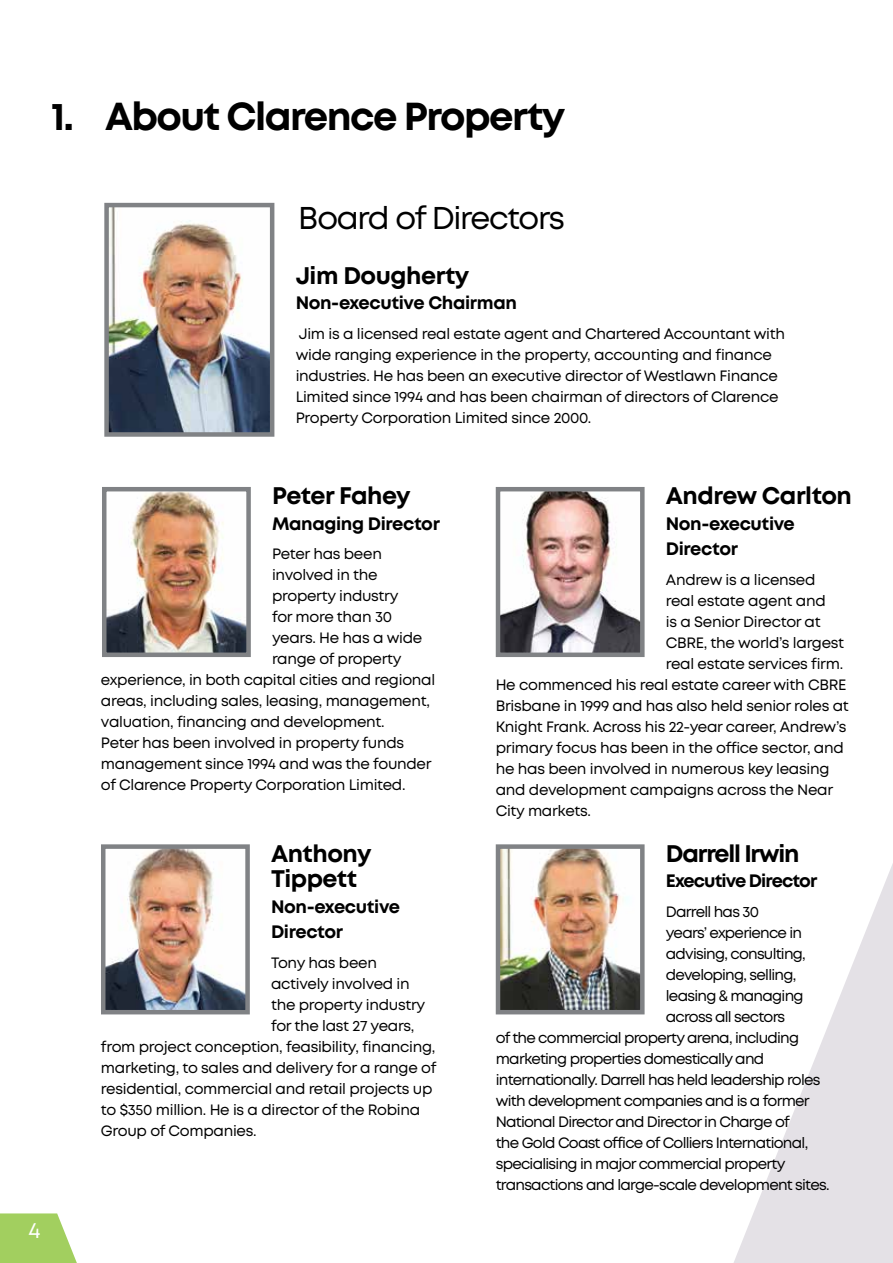
<style>
.page{position:relative;width:893px;height:1263px;background:#fff}
.page>*{position:absolute;margin:0;border:0;box-sizing:border-box;transform-origin:0 0}
.t1{font:700 39px "Mont";letter-spacing:-.04em;color:#000}
.t2{font:31.5px "Mont";letter-spacing:-.04em;color:#000}
.t3{font:700 24px/25.5px "Mont";letter-spacing:-.02em;color:#000}
.t4{font:700 24px "Mont";letter-spacing:-.05em;color:#000}
.t5{font:22.2px "Mont";color:#fff}
.t6{font:700 18px/25.5px "Mont";letter-spacing:-.02em;color:#000}
.t7{font:700 18px "Mont";letter-spacing:-.05em;color:#000}
.t8{font:15px/21px "Mont";letter-spacing:-.02em;color:#000}
.t9{font:15px "Mont";letter-spacing:-.05em;color:#000}
</style>
<div class="page">
<svg style="left:734px;top:863px;width:159px;height:400px"></svg>
<svg style="left:0;top:1213px;width:77px;height:50px;background:#aed575"></svg>
<img style="left:107px;top:492px;width:139px;height:160px">
<div style="left:102px;top:487px;width:149px;height:170px;border:4px solid #808285"></div>
<img style="left:109px;top:208px;width:160px;height:224px">
<div style="left:104px;top:203px;width:170px;height:234px;border:4px solid #808285"></div>
<img style="left:106px;top:849px;width:139px;height:160px">
<div style="left:101px;top:844px;width:149px;height:170px;border:4px solid #808285"></div>
<img style="left:501px;top:492px;width:139px;height:160px">
<div style="left:496px;top:487px;width:149px;height:170px;border:4px solid #808285"></div>
<img style="left:501px;top:849px;width:139px;height:160px">
<div style="left:496px;top:844px;width:149px;height:170px;border:4px solid #808285"></div>
<h1 class="t1" style="left:51px;top:91px;width:516px">1. About Clarence Property</h1>
<h3 class="t5" style="left:28px;top:1216px;width:13px">4</h3>
<h2 class="t2" style="left:298px;top:198px;width:268px">Board of Directors</h2>
<h3 class="t3" style="left:296px;top:262px;width:175px">Jim Dougherty</h3>
<p class="t6" style="left:296px;top:290px;width:223px">Non-executive Chairman</p>
<p class="t8" style="left:296px;top:323px;width:491px">Jim is a licensed real estate agent and Chartered Accountant with wide ranging experience in the property, accounting and finance industries. He has been an executive director of Westlawn Finance Limited since 1994 and has been chairman of directors of Clarence Property Corporation Limited since 2000.</p>
<h3 class="t3" style="left:272px;top:483px;width:140px">Peter Fahey</h3>
<p class="t6" style="left:272px;top:511px;width:169px">Managing Director</p>
<p class="t8" style="left:272px;top:544px;width:111px">Peter has been</p>
<p class="t8" style="left:272px;top:565px;width:107px">involved in the</p>
<p class="t8" style="left:272px;top:586px;width:128px">property industry</p>
<p class="t8" style="left:272px;top:607px;width:122px">for more than 30</p>
<p class="t8" style="left:272px;top:628px;width:152px">years. He has a wide</p>
<p class="t8" style="left:272px;top:649px;width:131px">range of property</p>
<p class="t8" style="left:101px;top:670px;width:336px">experience, in both capital cities and regional</p>
<p class="t8" style="left:101px;top:691px;width:330px">areas, including sales, leasing, management,</p>
<p class="t8" style="left:101px;top:712px;width:285px">valuation, financing and development.</p>
<p class="t8" style="left:101px;top:733px;width:305px">Peter has been involved in property funds</p>
<p class="t8" style="left:101px;top:754px;width:332px">management since 1994 and was the founder</p>
<p class="t8" style="left:101px;top:775px;width:306px">of Clarence Property Corporation Limited.</p>
<h3 class="t3" style="left:271px;top:841px;width:102px">Anthony<br>Tippett</h3>
<p class="t6" style="left:271px;top:894px;width:131px">Non-executive<br>Director</p>
<p class="t8" style="left:271px;top:952px;width:107px">Tony has been</p>
<p class="t8" style="left:271px;top:973px;width:140px">actively involved in</p>
<p class="t8" style="left:271px;top:994px;width:156px">the property industry</p>
<p class="t8" style="left:271px;top:1015px;width:145px">for the last 27 years,</p>
<p class="t8" style="left:101px;top:1036px;width:336px">from project conception, feasibility, financing,</p>
<p class="t8" style="left:101px;top:1057px;width:337px">marketing, to sales and delivery for a range of</p>
<p class="t8" style="left:101px;top:1078px;width:333px">residential, commercial and retail projects up</p>
<p class="t8" style="left:101px;top:1099px;width:321px">to $350 million. He is a director of the Robina</p>
<p class="t8" style="left:101px;top:1120px;width:157px">Group of Companies.</p>
<h3 class="t3" style="left:666px;top:483px;width:188px">Andrew Carlton</h3>
<p class="t6" style="left:666px;top:511px;width:131px">Non-executive<br>Director</p>
<p class="t8" style="left:666px;top:569px;width:151px">Andrew is a licensed</p>
<p class="t8" style="left:666px;top:590px;width:161px">real estate agent and</p>
<p class="t8" style="left:666px;top:611px;width:156px">is a Senior Director at</p>
<p class="t8" style="left:666px;top:632px;width:180px">CBRE, the world’s largest</p>
<p class="t8" style="left:666px;top:653px;width:179px">real estate services firm.</p>
<p class="t8" style="left:496px;top:674px;width:352px">He commenced his real estate career with CBRE</p>
<p class="t8" style="left:496px;top:695px;width:355px">Brisbane in 1999 and has also held senior roles at</p>
<p class="t8" style="left:496px;top:716px;width:352px">Knight Frank. Across his 22-year career, Andrew’s</p>
<p class="t8" style="left:496px;top:737px;width:350px">primary focus has been in the office sector, and</p>
<p class="t8" style="left:496px;top:758px;width:335px">he has been involved in numerous key leasing</p>
<p class="t8" style="left:496px;top:779px;width:339px">and development campaigns across the Near</p>
<p class="t8" style="left:496px;top:800px;width:97px">City markets.</p>
<h3 class="t4" style="left:666px;top:838px;width:135px">Darrell Irwin</h3>
<p class="t7" style="left:666px;top:869px;width:153px">Executive Director</p>
<p class="t9" style="left:666px;top:902px;width:95px">Darrell has 30</p>
<p class="t9" style="left:666px;top:923px;width:138px">years’ experience in</p>
<p class="t9" style="left:666px;top:944px;width:142px">advising, consulting,</p>
<p class="t9" style="left:666px;top:965px;width:132px">developing, selling,</p>
<p class="t9" style="left:666px;top:986px;width:139px">leasing &amp; managing</p>
<p class="t9" style="left:666px;top:1007px;width:121px">across all sectors</p>
<p class="t9" style="left:496px;top:1028px;width:305px">of the commercial property arena, including</p>
<p class="t9" style="left:496px;top:1049px;width:270px">marketing properties domestically and</p>
<p class="t9" style="left:496px;top:1070px;width:326px">internationally. Darrell has held leadership roles</p>
<p class="t9" style="left:496px;top:1091px;width:315px">with development companies and is a former</p>
<p class="t9" style="left:496px;top:1112px;width:296px">National Director and Director in Charge of</p>
<p class="t9" style="left:496px;top:1133px;width:314px">the Gold Coast office of Colliers International,</p>
<p class="t9" style="left:496px;top:1154px;width:291px">specialising in major commercial property</p>
<p class="t9" style="left:496px;top:1175px;width:335px">transactions and large-scale development sites.</p>
</div>
